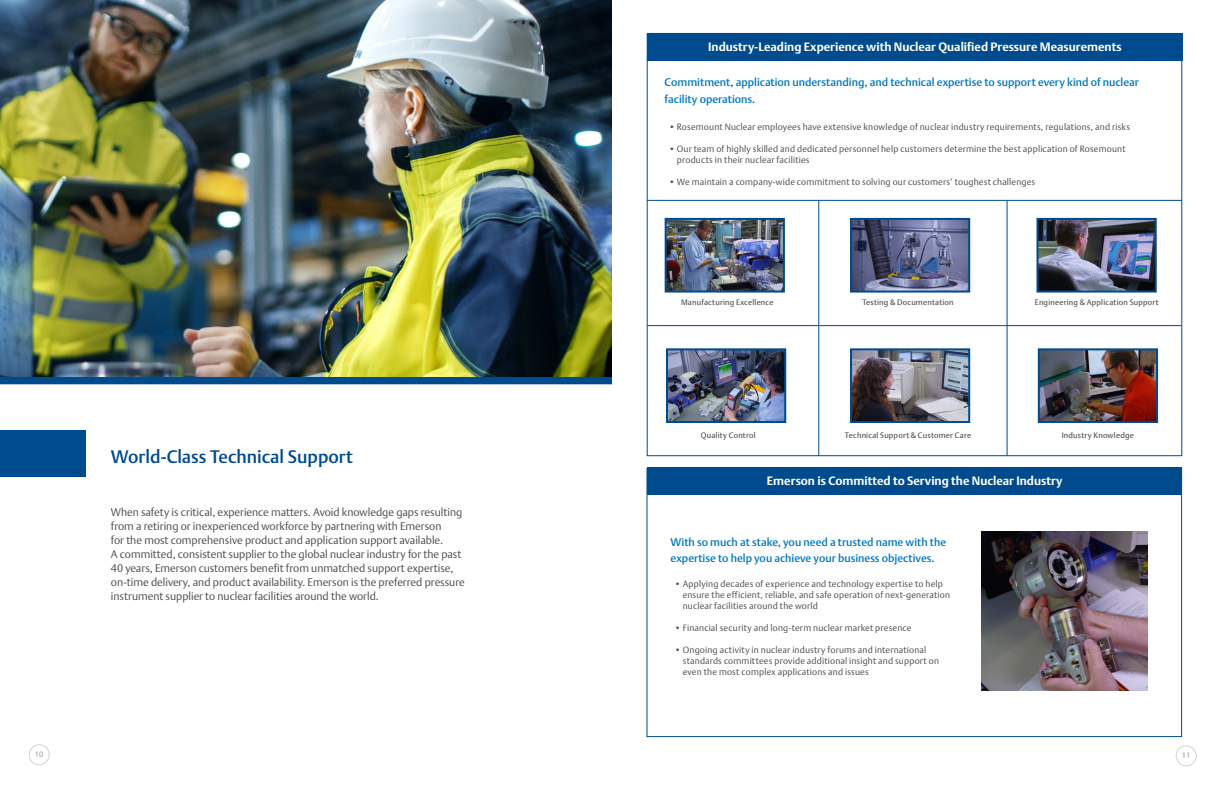
<style>
.page{position:relative;width:1224px;height:792px;background:#fff}
.page>*{position:absolute;margin:0;border:0;box-sizing:border-box;transform-origin:0 0}
.t1{font:18px "DTL Argo T Medium";color:#004b8d}
.t2{font:700 12px "DTL Argo T";color:#fff}
.t3{font:11px/14px "DTL Argo T Light";color:#4d4d4f}
.t4{font:500 11px/16.2px "DTL Argo T";color:#0079c1}
.t5{font:9px/11px "DTL Argo T Light";letter-spacing:.02em;color:#4d4d4f}
.t6{font:7.9px "DTL Argo T";letter-spacing:.025em;color:#4d4d4f}
.t7{font:300 7.7px "DTL Argo T";color:#939598}
</style>
<div class="page">
<div style="left:1176px;top:745px;width:21px;height:21px;border:1px solid #d1d3d4;border-radius:50%"></div>
<div style="left:29px;top:744px;width:21px;height:21px;border:1px solid #d1d3d4;border-radius:50%"></div>
<div style="left:0;top:377px;width:612px;height:7px;background:#004b8d"></div>
<img style="left:0;top:0;width:612px;height:377px">
<div style="left:0;top:431px;width:86px;height:46px;background:#004b8d"></div>
<div style="left:647px;top:33px;width:535px;height:28px;background:#004b8d"></div>
<hr style="left:819px;top:200px;width:1px;height:256px;background:#004b8d">
<hr style="left:1007px;top:201px;width:1px;height:255px;background:#004b8d">
<img style="left:668px;top:221px;width:114px;height:69px">
<div style="left:665px;top:218px;width:120px;height:75px;border:2px solid #004b8d"></div>
<img style="left:853px;top:221px;width:114px;height:69px">
<div style="left:850px;top:218px;width:120px;height:75px;border:2px solid #004b8d"></div>
<img style="left:1039px;top:221px;width:115px;height:69px">
<div style="left:1036px;top:218px;width:121px;height:75px;border:2px solid #004b8d"></div>
<img style="left:669px;top:351px;width:114px;height:69px">
<div style="left:666px;top:348px;width:120px;height:75px;border:2px solid #004b8d"></div>
<img style="left:853px;top:351px;width:114px;height:69px">
<div style="left:850px;top:348px;width:120px;height:75px;border:2px solid #004b8d"></div>
<img style="left:1041px;top:351px;width:114px;height:69px">
<div style="left:1038px;top:348px;width:120px;height:75px;border:2px solid #004b8d"></div>
<div style="left:647px;top:467px;width:535px;height:28px;background:#004b8d"></div>
<img style="left:981px;top:532px;width:167px;height:159px">
<hr style="left:647px;top:200px;width:535px;height:1px;background:#004b8d">
<hr style="left:647px;top:325px;width:535px;height:1px;background:#004b8d">
<h2 class="t2" style="left:708px;top:39px;width:415px">Industry-Leading Experience with Nuclear Qualified Pressure Measurements</h2>
<p class="t4" style="left:665px;top:74px;width:476px">Commitment, application understanding, and technical expertise to support every kind of nuclear facility operations.</p>
<p class="t5" style="left:669px;top:121px;width:463px">• Rosemount Nuclear employees have extensive knowledge of nuclear industry requirements, regulations, and risks</p>
<p class="t5" style="left:677px;top:143px;width:450px;text-indent:-8px">• Our team of highly skilled and dedicated personnel help customers determine the best application of Rosemount products in their nuclear facilities</p>
<p class="t5" style="left:669px;top:176px;width:368px">• We maintain a company-wide commitment to solving our customers’ toughest challenges</p>
<h1 class="t1" style="left:111px;top:446px;width:244px">World-Class Technical Support</h1>
<p class="t3" style="left:111px;top:505px;width:356px">When safety is critical, experience matters. Avoid knowledge gaps resulting from a retiring or inexperienced workforce by partnering with Emerson<br>for the most comprehensive product and application support available.<br>A committed, consistent supplier to the global nuclear industry for the past 40 years, Emerson customers benefit from unmatched support expertise, on-time delivery, and product availability. Emerson is the preferred pressure instrument supplier to nuclear facilities around the world.</p>
<p class="t6" style="left:681px;top:297px;width:94px">Manufacturing Excellence</p>
<p class="t6" style="left:862px;top:297px;width:93px">Testing &amp; Documentation</p>
<p class="t6" style="left:1035px;top:297px;width:125px">Engineering &amp; Application Support</p>
<p class="t6" style="left:701px;top:430px;width:56px">Quality Control</p>
<p class="t6" style="left:1062px;top:430px;width:74px">Industry Knowledge</p>
<h2 class="t2" style="left:767px;top:474px;width:297px">Emerson is Committed to Serving the Nuclear Industry</h2>
<p class="t6" style="left:845px;top:430px;width:128px">Technical Support &amp; Customer Care</p>
<p class="t4" style="left:671px;top:534px;width:277px">With so much at stake, you need a trusted name with the expertise to help you achieve your business objectives.</p>
<p class="t5" style="left:683px;top:578px;width:269px;text-indent:-8px">• Applying decades of experience and technology expertise to help ensure the efficient, reliable, and safe operation of next-generation nuclear facilities around the world</p>
<p class="t5" style="left:675px;top:622px;width:238px">• Financial security and long-term nuclear market presence</p>
<p class="t5" style="left:683px;top:644px;width:258px;text-indent:-8px">• Ongoing activity in nuclear industry forums and international standards committees provide additional insight and support on even the most complex applications and issues</p>
<p class="t7" style="left:35px;top:750px;width:10px">10</p>
<p class="t7" style="left:1182px;top:750px;width:10px">11</p>
</div>
